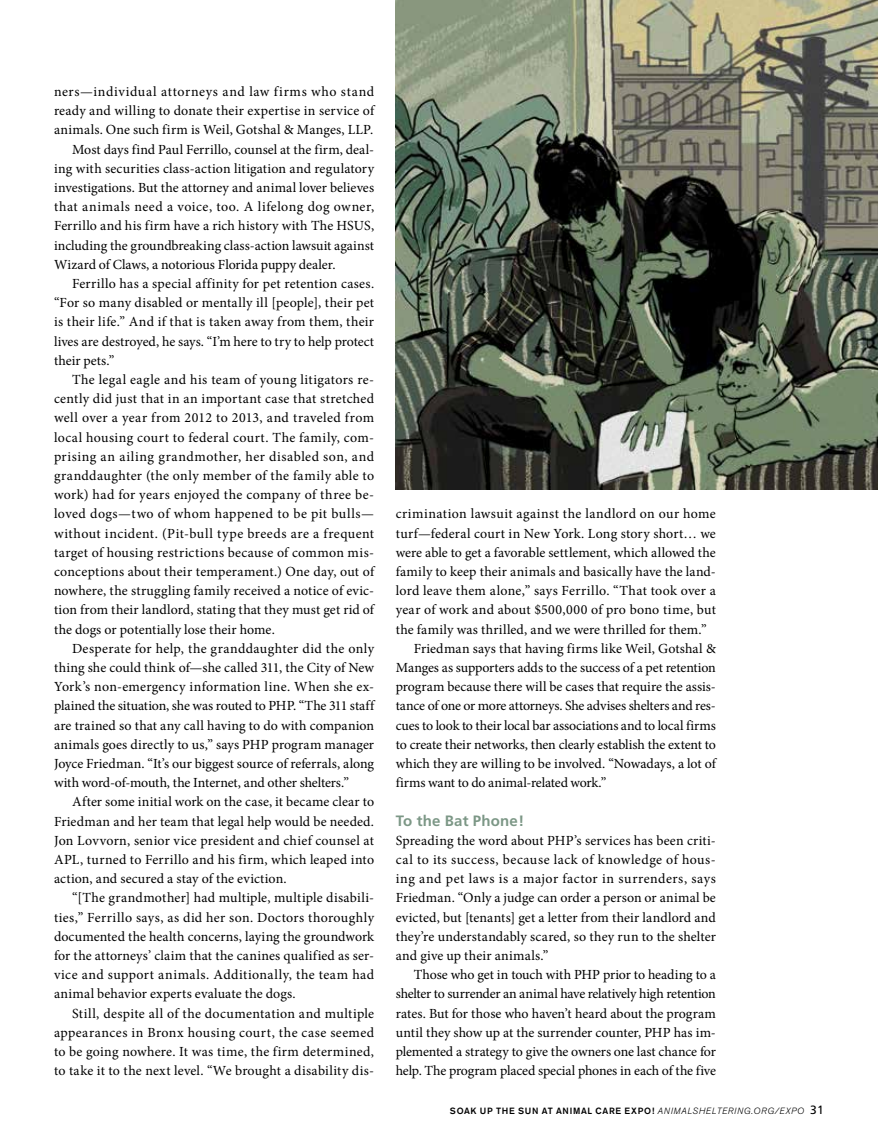
<style>
.page{position:relative;width:878px;height:1134px;background:#fff}
.page>*{position:absolute;margin:0;border:0;box-sizing:border-box;transform-origin:0 0}
.t1{font:700 15px "Frutiger";letter-spacing:.01em;color:#7c9786}
.t2{font:13.95px/19.2px "Minion Pro";letter-spacing:.015em;color:#000;text-align:justify}
.t3{font:13.95px "Minion Pro";letter-spacing:-.01em;color:#000}
.t4{font:13.95px "Minion Pro";letter-spacing:-.005em;color:#000}
.t5{font:13.95px "Minion Pro";letter-spacing:.035em;color:#000}
.t6{font:13.95px "Minion Pro";letter-spacing:-.015em;color:#000}
.t7{font:13.95px "Minion Pro";letter-spacing:.04em;color:#000}
.t8{font:13.95px "Minion Pro";letter-spacing:.045em;color:#000}
.t9{font:500 9px "Akzidenz Grotesk BE";letter-spacing:.08em;color:#000}
.s1{font-weight:300;font-style:italic}
.s2{font-family:"Frutiger";font-weight:400;font-size:12px}
</style>
<div class="page">
<img style="left:396px;top:0;width:482px;height:490px">
<p class="t8" style="left:54px;top:82px;width:321px">ners—individual attorneys and law firms who stand</p>
<p class="t2" style="left:54px;top:101px;width:321px">ready and willing to donate their expertise in service of</p>
<p class="t2" style="left:54px;top:120px;width:320px">animals. One such firm is Weil, Gotshal &amp; Manges, LLP.</p>
<p class="t2" style="left:72px;top:140px;width:303px">Most days find Paul Ferrillo, counsel at the firm, deal-</p>
<p class="t2" style="left:54px;top:159px;width:321px">ing with securities class-action litigation and regulatory</p>
<p class="t2" style="left:54px;top:178px;width:321px">investigations. But the attorney and animal lover believes</p>
<p class="t5" style="left:54px;top:197px;width:322px">that animals need a voice, too. A lifelong dog owner,</p>
<p class="t2" style="left:54px;top:216px;width:321px">Ferrillo and his firm have a rich history with The HSUS,</p>
<p class="t2" style="left:54px;top:236px;width:321px">including the groundbreaking class-action lawsuit against</p>
<p class="t3" style="left:54px;top:255px;width:283px">Wizard of Claws, a notorious Florida puppy dealer.</p>
<p class="t2" style="left:72px;top:274px;width:304px">Ferrillo has a special affinity for pet retention cases.</p>
<p class="t2" style="left:54px;top:293px;width:321px">“For so many disabled or mentally ill [people], their pet</p>
<p class="t2" style="left:54px;top:312px;width:321px">is their life.” And if that is taken away from them, their</p>
<p class="t4" style="left:54px;top:332px;width:321px">lives are destroyed, he says. “I’m here to try to help protect</p>
<p class="t2" style="left:54px;top:351px;width:62px">their pets.”</p>
<p class="t2" style="left:72px;top:370px;width:303px">The legal eagle and his team of young litigators re-</p>
<p class="t2" style="left:54px;top:389px;width:321px">cently did just that in an important case that stretched</p>
<p class="t2" style="left:54px;top:408px;width:321px">well over a year from 2012 to 2013, and traveled from</p>
<p class="t2" style="left:54px;top:428px;width:321px">local housing court to federal court. The family, com-</p>
<p class="t7" style="left:54px;top:447px;width:321px">prising an ailing grandmother, her disabled son, and</p>
<p class="t2" style="left:54px;top:466px;width:321px">granddaughter (the only member of the family able to</p>
<p class="t2" style="left:54px;top:485px;width:321px">work) had for years enjoyed the company of three be-</p>
<p class="t2" style="left:54px;top:504px;width:321px">loved dogs—two of whom happened to be pit bulls—</p>
<p class="t2" style="left:54px;top:524px;width:321px">without incident. (Pit-bull type breeds are a frequent</p>
<p class="t2" style="left:54px;top:543px;width:321px">target of housing restrictions because of common mis-</p>
<p class="t2" style="left:54px;top:562px;width:321px">conceptions about their temperament.) One day, out of</p>
<p class="t2" style="left:54px;top:581px;width:321px">nowhere, the struggling family received a notice of evic-</p>
<p class="t2" style="left:54px;top:600px;width:321px">tion from their landlord, stating that they must get rid of</p>
<p class="t2" style="left:54px;top:620px;width:222px">the dogs or potentially lose their home.</p>
<p class="t2" style="left:72px;top:639px;width:303px">Desperate for help, the granddaughter did the only</p>
<p class="t2" style="left:54px;top:658px;width:321px">thing she could think of—she called 311, the City of New</p>
<p class="t2" style="left:54px;top:677px;width:321px">York’s non-emergency information line. When she ex-</p>
<p class="t3" style="left:54px;top:697px;width:321px">plained the situation, she was routed to PHP. “The 311 staff</p>
<p class="t2" style="left:54px;top:716px;width:321px">are trained so that any call having to do with companion</p>
<p class="t2" style="left:54px;top:735px;width:321px">animals goes directly to us,” says PHP program manager</p>
<p class="t4" style="left:54px;top:754px;width:321px">Joyce Friedman. “It’s our biggest source of referrals, along</p>
<p class="t3" style="left:54px;top:773px;width:296px">with word-of-mouth, the Internet, and other shelters.”</p>
<p class="t2" style="left:72px;top:792px;width:303px">After some initial work on the case, it became clear to</p>
<p class="t2" style="left:54px;top:812px;width:321px">Friedman and her team that legal help would be needed.</p>
<p class="t2" style="left:54px;top:831px;width:321px">Jon Lovvorn, senior vice president and chief counsel at</p>
<p class="t2" style="left:54px;top:850px;width:321px">APL, turned to Ferrillo and his firm, which leaped into</p>
<p class="t2" style="left:54px;top:869px;width:234px">action, and secured a stay of the eviction.</p>
<p class="t2" style="left:72px;top:888px;width:303px">“[The grandmother] had multiple, multiple disabili-</p>
<p class="t2" style="left:54px;top:908px;width:321px">ties,” Ferrillo says, as did her son. Doctors thoroughly</p>
<p class="t2" style="left:54px;top:927px;width:321px">documented the health concerns, laying the groundwork</p>
<p class="t2" style="left:54px;top:946px;width:321px">for the attorneys’ claim that the canines qualified as ser-</p>
<p class="t2" style="left:54px;top:965px;width:321px">vice and support animals. Additionally, the team had</p>
<p class="t2" style="left:54px;top:984px;width:243px">animal behavior experts evaluate the dogs.</p>
<p class="t2" style="left:72px;top:1004px;width:303px">Still, despite all of the documentation and multiple</p>
<p class="t5" style="left:54px;top:1023px;width:321px">appearances in Bronx housing court, the case seemed</p>
<p class="t2" style="left:54px;top:1042px;width:321px">to be going nowhere. It was time, the firm determined,</p>
<p class="t2" style="left:54px;top:1061px;width:321px">to take it to the next level. “We brought a disability dis-</p>
<p class="t2" style="left:396px;top:504px;width:321px">crimination lawsuit against the landlord on our home</p>
<p class="t2" style="left:396px;top:524px;width:321px">turf—federal court in New York. Long story short… we</p>
<p class="t2" style="left:396px;top:543px;width:321px">were able to get a favorable settlement, which allowed the</p>
<p class="t2" style="left:396px;top:562px;width:321px">family to keep their animals and basically have the land-</p>
<p class="t2" style="left:396px;top:581px;width:321px">lord leave them alone,” says Ferrillo. “That took over a</p>
<p class="t2" style="left:396px;top:600px;width:322px">year of work and about $500,000 of pro bono time, but</p>
<p class="t2" style="left:396px;top:620px;width:312px">the family was thrilled, and we were thrilled for them.”</p>
<p class="t2" style="left:414px;top:639px;width:303px">Friedman says that having firms like Weil, Gotshal &amp;</p>
<p class="t3" style="left:396px;top:658px;width:321px">Manges as supporters adds to the success of a pet retention</p>
<p class="t2" style="left:396px;top:677px;width:321px">program because there will be cases that require the assis-</p>
<p class="t6" style="left:396px;top:697px;width:321px">tance of one or more attorneys. She advises shelters and res-</p>
<p class="t3" style="left:396px;top:716px;width:321px">cues to look to their local bar associations and to local firms</p>
<p class="t3" style="left:396px;top:735px;width:321px">to create their networks, then clearly establish the extent to</p>
<p class="t2" style="left:396px;top:754px;width:321px">which they are willing to be involved. “Nowadays, a lot of</p>
<p class="t3" style="left:396px;top:773px;width:212px">firms want to do animal-related work.”</p>
<p class="t1" style="left:396px;top:812px;width:130px">To the Bat Phone!</p>
<p class="t2" style="left:396px;top:831px;width:321px">Spreading the word about PHP’s services has been criti&shy;cal to its success, because lack of knowledge of hous&shy;ing and pet laws is a major factor in surrenders, says Friedman. “Only a judge can order a person or animal be evicted, but [tenants] get a letter from their landlord and they’re understandably scared, so they run to the shelter and give up their animals.”</p>
<p class="t2" style="left:396px;top:965px;width:322px;text-indent:18px">Those who get in touch with PHP prior to heading to a shelter to surrender an animal have relatively high retention rates. But for those who haven’t heard about the program until they show up at the surrender counter, PHP has im&shy;plemented a strategy to give the owners one last chance for help. The program placed special phones in each of the five</p>
<p class="t9" style="left:450px;top:1105px;width:375px">SOAK UP THE SUN AT ANIMAL CARE EXPO! <span class="s1">ANIMALSHELTERING.ORG/EXPO</span> <span class="s2">31</span></p>
</div>
